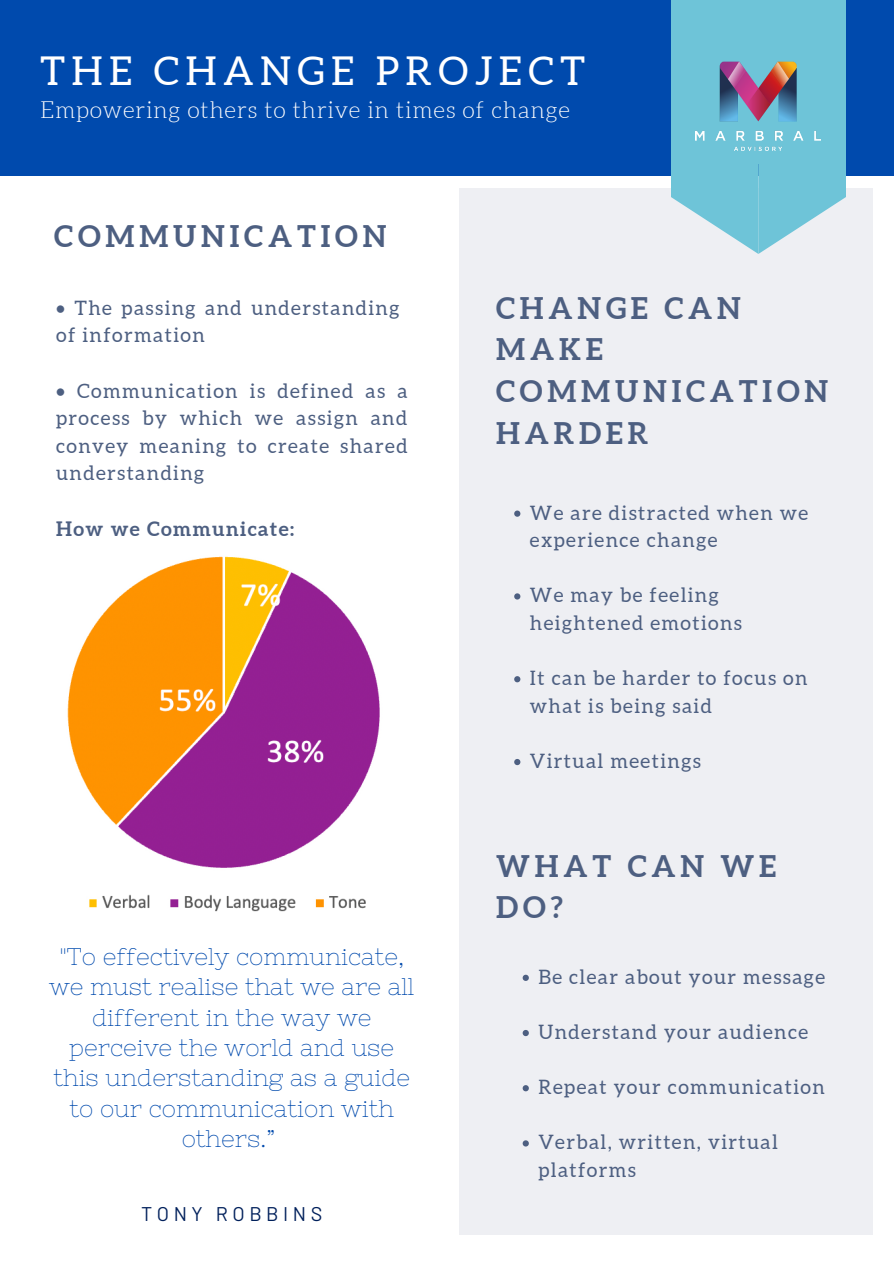
<style>
.page{position:relative;width:894px;height:1264px;background:#fff}
.page>*{position:absolute;margin:0;border:0;box-sizing:border-box;transform-origin:0 0}
.t1{font:39.75px "Aleo";letter-spacing:.16em;color:#fff}
.t2{font:700 29.85px/41.7px "Aleo";letter-spacing:.16em;color:#4d5f81}
.t3{font:24px/30.5px "Nixie One";color:#004aad;text-align:center}
.t4{font:300 23.25px "Aleo";letter-spacing:.03em;color:#fff}
.t5{font:19.8px/27.6px "Aleo";letter-spacing:.07em;color:#4d5f81}
.t6{font:700 19.8px "Aleo";letter-spacing:.07em;color:#4d5f81}
.t7{font:19.8px "Barlow";letter-spacing:.23em;color:#00205b}
</style>
<div class="page">
<div style="left:0;top:0;width:893px;height:176px;background:#004aad"></div>
<div style="left:459px;top:188px;width:412px;height:1046px;background:#eeeff3"></div>
<div style="left:671px;top:0;width:174px;height:163px;background:#6ec4d8"></div>
<svg style="left:671px;top:163px;width:174px;height:91px"></svg>
<img style="left:695px;top:62px;width:125px;height:89px">
<svg style="left:514px;top:510px;width:6px;height:6px"></svg>
<svg style="left:514px;top:593px;width:6px;height:6px"></svg>
<svg style="left:514px;top:676px;width:6px;height:6px"></svg>
<svg style="left:514px;top:759px;width:6px;height:6px"></svg>
<img style="left:67px;top:556px;width:313px;height:356px">
<svg style="left:522px;top:974px;width:6px;height:6px"></svg>
<svg style="left:522px;top:1030px;width:6px;height:6px"></svg>
<svg style="left:522px;top:1085px;width:6px;height:6px"></svg>
<svg style="left:522px;top:1140px;width:6px;height:6px"></svg>
<p class="t1" style="left:40px;top:48px;width:546px">THE CHANGE PROJECT</p>
<p class="t4" style="left:40px;top:97px;width:531px">Empowering others to thrive in times of change</p>
<p class="t2" style="left:54px;top:215px;width:333px">COMMUNICATION</p>
<p class="t5" style="left:56px;top:294px;width:345px">• The passing and understanding of information</p>
<p class="t5" style="left:56px;top:377px;width:353px;text-align:justify">• Communication is defined as a process by which we assign and convey meaning to create shared understanding</p>
<p class="t6" style="left:56px;top:517px;width:239px">How we Communicate:</p>
<p class="t3" style="left:49px;top:940px;width:366px">"To effectively communicate, we must realise that we are all different in the way we perceive the world and use this understanding as a guide to our communication with others.”</p>
<p class="t7" style="left:141px;top:1200px;width:182px">TONY ROBBINS</p>
<p class="t2" style="left:496px;top:287px;width:333px">CHANGE CAN<br>MAKE<br>COMMUNICATION<br>HARDER</p>
<p class="t5" style="left:530px;top:498px;width:280px">We are distracted when we experience change</p>
<p class="t5" style="left:530px;top:581px;width:213px">We may be feeling heightened emotions</p>
<p class="t5" style="left:530px;top:664px;width:279px">It can be harder to focus on what is being said</p>
<p class="t5" style="left:530px;top:747px;width:172px">Virtual meetings</p>
<p class="t2" style="left:496px;top:844px;width:281px">WHAT CAN WE<br>DO?</p>
<p class="t5" style="left:538px;top:962px;width:288px">Be clear about your message</p>
<p class="t5" style="left:538px;top:1018px;width:271px">Understand your audience</p>
<p class="t5" style="left:538px;top:1073px;width:288px">Repeat your communication</p>
<p class="t5" style="left:538px;top:1128px;width:241px">Verbal, written, virtual platforms</p>
</div>
